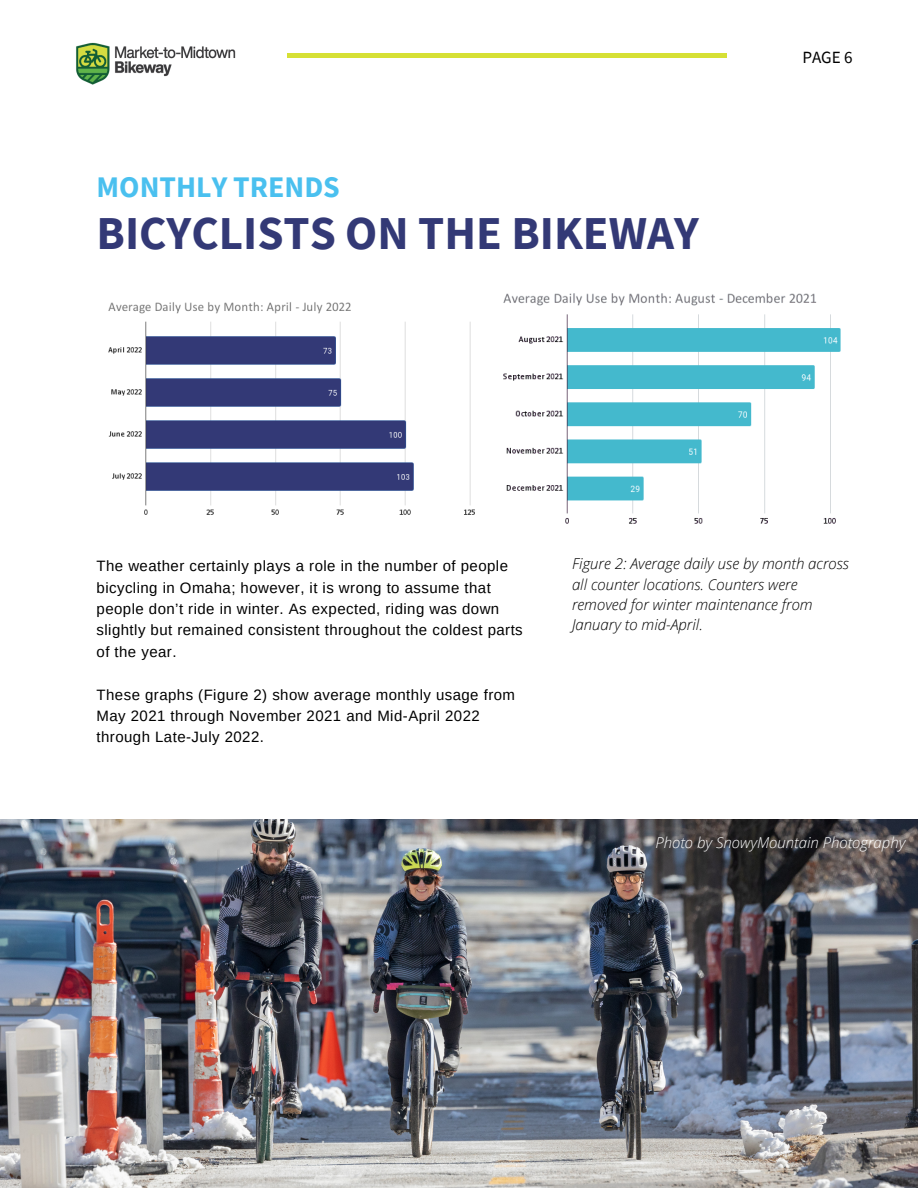
<style>
.page{position:relative;width:918px;height:1188px;background:#fff}
.page>*{position:absolute;margin:0;border:0;box-sizing:border-box;transform-origin:0 0}
.t1{font:700 47.1px "Source Sans Pro";color:#333976}
.t2{font:700 29.85px "Source Sans Pro";color:#4ac0ef}
.t3{font:17.1px "Source Sans Pro";color:#000}
.t4{font:15px/21.3px "Arimo";letter-spacing:.03em;color:#000}
.t5{font:italic 300 15px/20.2px "Open Sans";color:#000}
.t6{font:italic 300 15px "Open Sans";color:#fff}
</style>
<div class="page">
<hr style="left:287px;top:54px;width:440px;height:3px;background:#d6e035">
<img style="left:76px;top:42px;width:160px;height:43px">
<img style="left:503px;top:293px;width:338px;height:231px">
<img style="left:1px;top:819px;width:917px;height:369px">
<img style="left:108px;top:302px;width:367px;height:213px">
<h2 class="t2" style="left:97px;top:168px;width:245px">MONTHLY TRENDS</h2>
<h1 class="t1" style="left:97px;top:202px;width:604px">BICYCLISTS ON THE BIKEWAY</h1>
<p class="t3" style="left:802px;top:46px;width:52px">PAGE 6</p>
<p class="t4" style="left:97px;top:555px;width:428px">The weather certainly plays a role in the number of people bicycling in Omaha; however, it is wrong to assume that people don’t ride in winter. As expected, riding was down slightly but remained consistent throughout the coldest parts of the year.</p>
<p class="t4" style="left:97px;top:684px;width:420px">These graphs (Figure 2) show average monthly usage from<br>May 2021 through November 2021 and Mid-April 2022 through Late-July 2022.</p>
<p class="t5" style="left:572px;top:553px;width:278px">Figure 2: Average daily use by month across all counter locations. Counters were removed for winter maintenance from January to mid-April.</p>
<p class="t6" style="left:655px;top:832px;width:252px">Photo by SnowyMountain Photography</p>
</div>
